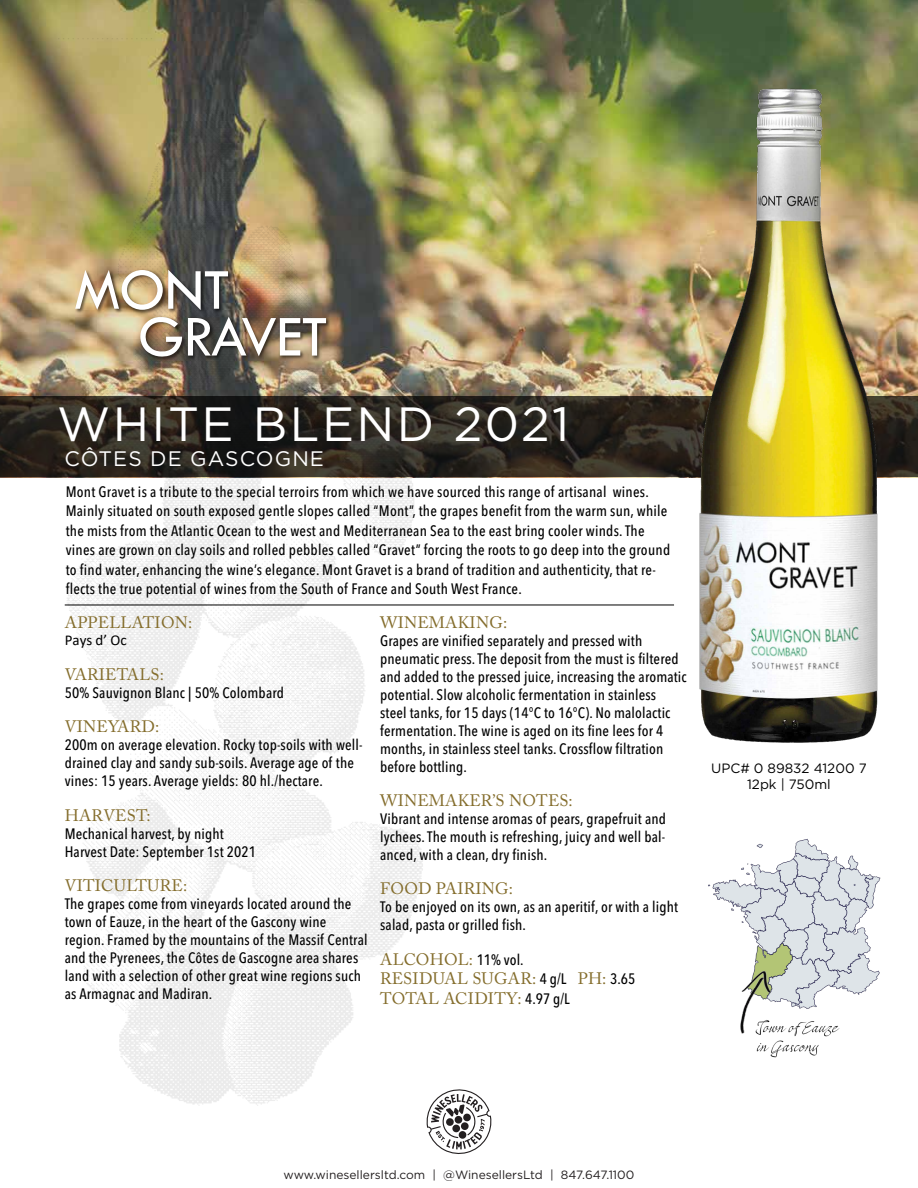
<style>
.page{position:relative;width:918px;height:1188px;background:#fff}
.page>*{position:absolute;margin:0;border:0;box-sizing:border-box;transform-origin:0 0}
.t1{font:48px "Gotham";letter-spacing:.05em;color:#fff}
.t2{font:21px "Gotham";letter-spacing:.05em;color:#fff}
.t3{font:16.5px/19.8px "Adobe Caslon Pro";letter-spacing:.015em;color:#846d2c}
.t4{font:500 15px/18px "Avenir Next Condensed";letter-spacing:.01em;color:#000}
.t5{font:15px "Calibri";color:#000}
.t6{font:13.5px/16.2px "Gotham";color:#000;text-align:center}
.t7{font:12px "Gotham";color:#231f20}
.s1{font-family:"Avenir Next Condensed";font-weight:500;font-size:15px;color:#000}
</style>
<div class="page">
<img style="left:0;top:0;width:918px;height:397px">
<img style="left:20px;top:39px;width:452px;height:1067px">
<img style="left:138px;top:315px;width:50px;height:47px">
<img style="left:73px;top:268px;width:47px;height:47px">
<img style="left:168px;top:268px;width:38px;height:47px">
<img style="left:186px;top:316px;width:23px;height:45px">
<img style="left:281px;top:316px;width:20px;height:45px">
<img style="left:209px;top:315px;width:43px;height:46px">
<img style="left:240px;top:316px;width:41px;height:46px">
<img style="left:301px;top:316px;width:31px;height:45px">
<img style="left:140px;top:317px;width:186px;height:40px">
<img style="left:203px;top:269px;width:31px;height:45px">
<img style="left:120px;top:268px;width:48px;height:47px">
<img style="left:75px;top:270px;width:153px;height:40px">
<svg style="left:0;top:397px;width:918px;height:80px;background:#2a251e"></svg>
<img style="left:679px;top:70px;width:220px;height:673px">
<img style="left:708px;top:838px;width:173px;height:220px">
<hr style="left:65px;top:605px;width:609px;height:1px;background:#000">
<svg style="left:426px;top:1088px;width:66px;height:66px"></svg>
<h1 class="t1" style="left:57px;top:393px;width:514px">WHITE BLEND 2021</h1>
<h2 class="t2" style="left:65px;top:445px;width:261px">CÔTES DE GASCOGNE</h2>
<p class="t4" style="left:66px;top:482px;width:606px;line-height:19.5px">Mont Gravet is a tribute to the special terroirs from which we have sourced this range of artisanal wines.<br>Mainly situated on south exposed gentle slopes called “Mont”, the grapes benefit from the warm sun, while the mists from the Atlantic Ocean to the west and Mediterranean Sea to the east bring cooler winds. The vines are grown on clay soils and rolled pebbles called “Gravet” forcing the roots to go deep into the ground to find water, enhancing the wine’s elegance. Mont Gravet is a brand of tradition and authenticity, that re&shy;flects the true potential of wines from the South of France and South West France.</p>
<p class="t3" style="left:65px;top:612px;width:129px">APPELLATION:</p>
<p class="t5" style="left:65px;top:630px;width:63px">Pays d’ Oc</p>
<p class="t3" style="left:65px;top:665px;width:101px">VARIETALS:</p>
<p class="t4" style="left:65px;top:684px;width:221px">50% Sauvignon Blanc | 50% Colombard</p>
<p class="t3" style="left:65px;top:717px;width:96px">VINEYARD:</p>
<p class="t4" style="left:65px;top:736px;width:299px">200m on average elevation. Rocky top-soils with well&shy;drained clay and sandy sub-soils. Average age of the vines: 15 years. Average yields: 80 hl./hectare.</p>
<p class="t3" style="left:65px;top:805px;width:87px">HARVEST:</p>
<p class="t4" style="left:65px;top:824px;width:193px">Mechanical harvest, by night<br>Harvest Date: September 1st 2021</p>
<p class="t3" style="left:65px;top:875px;width:124px">VITICULTURE:</p>
<p class="t4" style="left:65px;top:894px;width:304px">The grapes come from vineyards located around the town of Eauze, in the heart of the Gascony wine region. Framed by the mountains of the Massif Central and the Pyrenees, the Côtes de Gascogne area shares land with a selection of other great wine regions such as Armagnac and Madiran.</p>
<p class="t3" style="left:380px;top:612px;width:128px">WINEMAKING:</p>
<p class="t4" style="left:380px;top:632px;width:308px">Grapes are vinified separately and pressed with pneumatic press. The deposit from the must is filtered and added to the pressed juice, increasing the aromatic potential. Slow alcoholic fermentation in stainless<br>steel tanks, for 15 days (14°C to 16°C). No malolactic fermentation. The wine is aged on its fine lees for 4 months, in stainless steel tanks. Crossflow filtration before bottling.</p>
<p class="t3" style="left:380px;top:791px;width:194px">WINEMAKER’S NOTES:</p>
<p class="t4" style="left:380px;top:810px;width:287px;text-align:justify">Vibrant and intense aromas of pears, grapefruit and lychees. The mouth is refreshing, juicy and well bal&shy;anced, with a clean, dry finish.</p>
<p class="t3" style="left:380px;top:879px;width:134px">FOOD PAIRING:</p>
<p class="t4" style="left:380px;top:898px;width:300px">To be enjoyed on its own, as an aperitif, or with a light salad, pasta or grilled fish.</p>
<p class="t3" style="left:380px;top:949px;width:256px">ALCOHOL: <span class="s1">11% vol.<br></span>RESIDUAL SUGAR: <span class="s1">4 g/L</span> PH: <span class="s1">3.65<br></span>TOTAL ACIDITY: <span class="s1">4.97 g/L</span></p>
<p class="t6" style="left:711px;top:760px;width:157px">UPC# 0 89832 41200 7<br>12pk | 750ml</p>
<p class="t7" style="left:284px;top:1168px;width:352px">www.winesellersltd.com | @WinesellersLtd | 847.647.1100</p>
</div>
